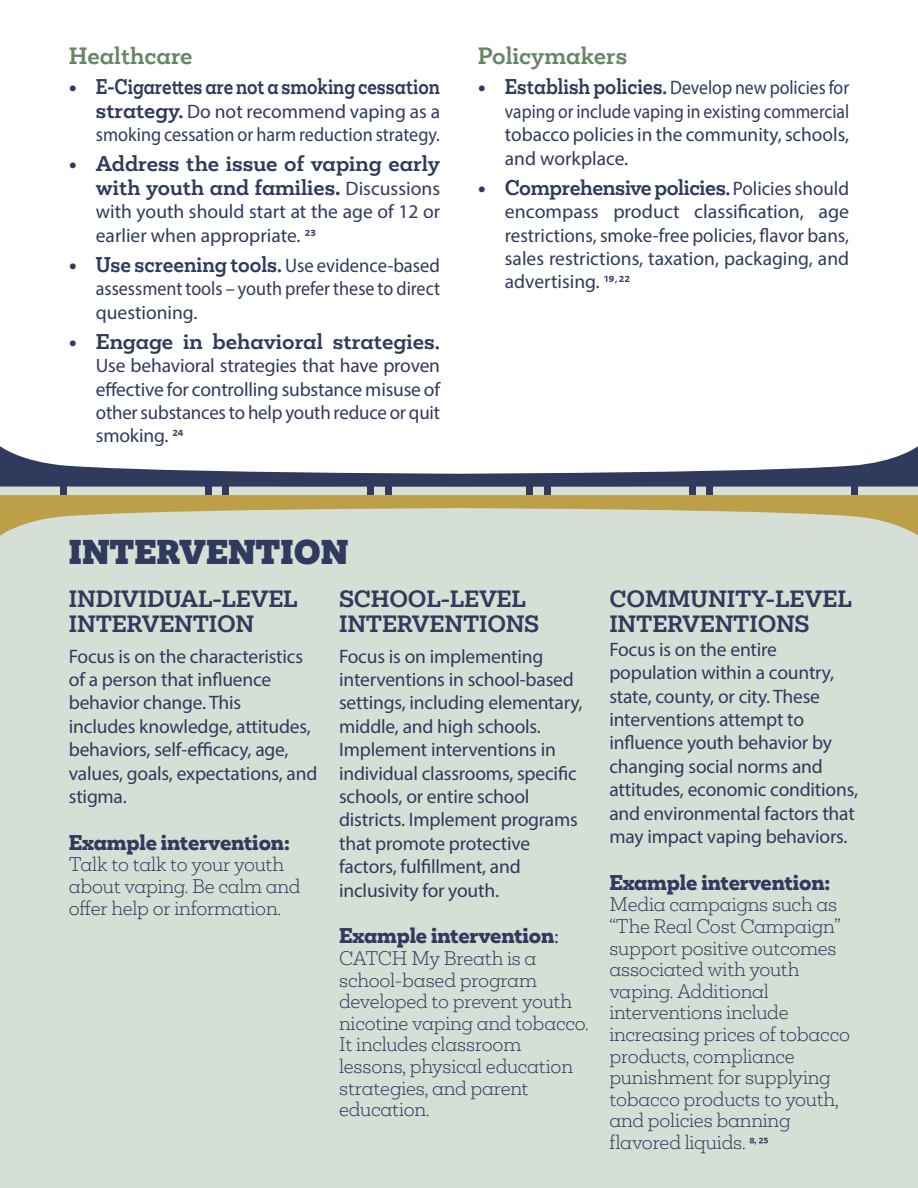
<style>
.page{position:relative;width:918px;height:1188px;background:#fff}
.page>*{position:absolute;margin:0;border:0;box-sizing:border-box;transform-origin:0 0}
.t1{font:900 31.5px "Mokoko";color:#2f3a5d}
.t2{font:700 21.6px/25.8px "Mokoko";letter-spacing:-.01em;color:#2f3a5d}
.t3{font:700 21.6px "Mokoko";color:#668766}
.t4{font:19.5px/23.4px "Myriad Pro";letter-spacing:-.01em;color:#2f3a5d}
.t5{font:700 19.5px/23.4px "Mokoko";color:#2f3a5d;text-align:right}
.t6{font:19.5px/23.4px "Myriad Pro";letter-spacing:-.01em;color:#2f3a5d;text-align:justify;scale:.91 1}
.t7{font:800 19.5px "Mokoko";letter-spacing:-.01em;color:#2f3a5d}
.t8{font:19.5px/23.4px "Myriad Pro";letter-spacing:-.01em;color:#2f3a5d;scale:.93 1}
.t9{font:700 19.5px "Mokoko";letter-spacing:-.02em;color:#2f3a5d}
.t10{font:300 18px/21.6px "Mokoko";letter-spacing:-.01em;color:#2f3a5d}
.s1{font-family:"Mokoko";font-weight:700}
.s2{font-family:"Myriad Pro"}
.s3{font-family:"Myriad Pro";font-weight:400}
.s4{font-family:"Calibri"}
.s5{font-family:"Calibri";font-weight:400}
</style>
<div class="page">
<div style="left:0;top:484px;width:918px;height:704px;background:#d6dfd6"></div>
<div style="left:852px;top:487px;width:6px;height:8px;background:#2f3a5d"></div>
<div style="left:707px;top:487px;width:6px;height:8px;background:#2f3a5d"></div>
<div style="left:689px;top:487px;width:6px;height:8px;background:#2f3a5d"></div>
<div style="left:544px;top:487px;width:6px;height:8px;background:#2f3a5d"></div>
<div style="left:526px;top:487px;width:7px;height:8px;background:#2f3a5d"></div>
<svg style="left:0;top:446px;width:918px;height:41px"></svg>
<svg style="left:0;top:495px;width:918px;height:41px"></svg>
<div style="left:60px;top:487px;width:6px;height:8px;background:#2f3a5d"></div>
<div style="left:205px;top:487px;width:6px;height:8px;background:#2f3a5d"></div>
<div style="left:223px;top:487px;width:6px;height:8px;background:#2f3a5d"></div>
<div style="left:368px;top:487px;width:6px;height:8px;background:#2f3a5d"></div>
<div style="left:385px;top:487px;width:7px;height:8px;background:#2f3a5d"></div>
<p class="t3" style="left:69px;top:42px;width:125px">Healthcare</p>
<p class="t5" style="left:69px;top:76px;width:373px">• E-Cigarettes are not a smoking cessation</p>
<p class="t4" style="left:96px;top:99px;width:346px"><span class="s1">strategy.</span> Do not recommend vaping as a smoking cessation or harm reduction strategy.</p>
<p class="t5" style="left:69px;top:152px;width:373px">• Address the issue of vaping early with youth and families<span class="s2">.</span> <span class="s3">Discussions</span></p>
<p class="t4" style="left:96px;top:200px;width:346px">with youth should start at the age of 12 or earlier when appropriate. <span class="s4">23</span></p>
<p class="t5" style="left:69px;top:253px;width:373px">• Use screening tools. <span class="s3">Use evidence-based</span></p>
<p class="t8" style="left:96px;top:277px;width:372px">assessment tools – youth prefer these to direct questioning.</p>
<p class="t5" style="left:69px;top:330px;width:373px">• Engage in behavioral strategies.</p>
<p class="t4" style="left:96px;top:354px;width:346px;text-align:justify">Use behavioral strategies that have proven effective for controlling substance misuse of other substances to help youth reduce or quit smoking. <span class="s4">24</span></p>
<p class="t3" style="left:478px;top:42px;width:151px">Policymakers</p>
<p class="t6" style="left:505px;top:76px;width:380px;text-indent:-27px"><span class="s1">• Establish policies.</span> Develop new policies for vaping or include vaping in existing commercial tobacco policies in the community, schools, and workplace.</p>
<p class="t9" style="left:478px;top:174px;width:373px">• Comprehensive policies.<span class="s3">Policies should</span></p>
<p class="t4" style="left:505px;top:200px;width:346px;text-align:justify">encompass product classification, age restrictions, smoke-free policies, flavor bans, sales restrictions, taxation, packaging, and advertising. <span class="s4">19 22</span></p>
<h1 class="t1" style="left:69px;top:531px;width:281px">INTERVENTION</h1>
<p class="t2" style="left:69px;top:586px;width:230px">INDIVIDUAL-LEVEL<br>INTERVENTION</p>
<p class="t4" style="left:69px;top:644px;width:250px">Focus is on the characteristics of a person that influence behavior change. This<br>includes knowledge, attitudes, behaviors, self-efficacy, age, values, goals, expectations, and stigma.</p>
<p class="t7" style="left:69px;top:829px;width:223px">Example intervention:</p>
<p class="t10" style="left:69px;top:853px;width:233px">Talk to talk to your youth about vaping. Be calm and offer help or information.</p>
<p class="t2" style="left:339px;top:586px;width:202px">SCHOOL-LEVEL<br>INTERVENTIONS</p>
<p class="t4" style="left:339px;top:644px;width:245px">Focus is on implementing interventions in school-based settings, including elementary, middle, and high schools.<br>Implement interventions in individual classrooms, specific schools, or entire school districts. Implement programs that promote protective factors, fulfillment, and inclusivity for youth.</p>
<p class="t7" style="left:339px;top:923px;width:221px">Example intervention<span class="s3">:</span></p>
<p class="t10" style="left:339px;top:947px;width:251px">CATCH My Breath is a school-based program developed to prevent youth nicotine vaping and tobacco.<br>It includes classroom lessons, physical education strategies, and parent education.</p>
<p class="t2" style="left:609px;top:586px;width:244px">COMMUNITY-LEVEL<br>INTERVENTIONS</p>
<p class="t4" style="left:609px;top:637px;width:250px">Focus is on the entire population within a country, state, county, or city. These interventions attempt to influence youth behavior by changing social norms and attitudes, economic conditions, and environmental factors that may impact vaping behaviors.</p>
<p class="t7" style="left:609px;top:869px;width:223px">Example intervention:</p>
<p class="t10" style="left:609px;top:893px;width:242px">Media campaigns such as “The Real Cost Campaign” support positive outcomes associated with youth vaping. Additional interventions include increasing prices of tobacco products, compliance punishment for supplying tobacco products to youth, and policies banning flavored liquids. <span class="s5">8 25</span></p>
</div>
